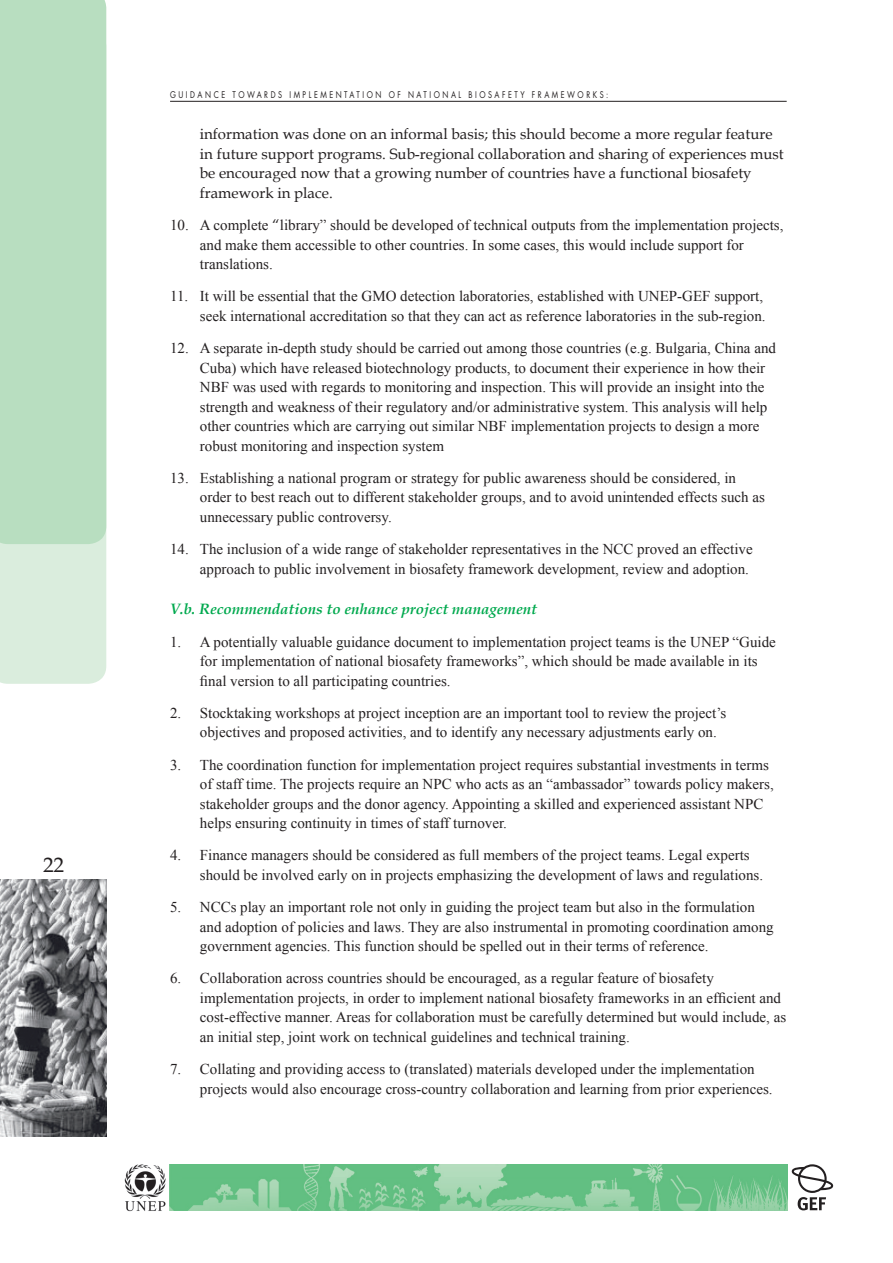
<style>
.page{position:relative;width:893px;height:1263px;background:#fff}
.page>*{position:absolute;margin:0;border:0;box-sizing:border-box;transform-origin:0 0}
.t1{font:21px "Book Antiqua";color:#231f20}
.t2{font:15px/19.5px "Times New Roman";color:#231f20}
.t3{font:15px/19.5px "Book Antiqua";color:#231f20}
.t4{font:italic 700 15px "Book Antiqua";color:#00a94e}
.t5{font:9px "Futura";letter-spacing:.35em;color:#231f20;scale:.8 1}
.s1{font-family:"Book Antiqua"}
</style>
<div class="page">
<div style="left:0;top:544px;width:106px;height:140px;background:#daeddd"></div>
<img style="left:0;top:880px;width:107px;height:256px">
<div style="left:0;top:0;width:106px;height:544px;background:#b8dec0"></div>
<hr style="left:170px;top:101px;width:617px;height:1px;background:#231f20">
<svg style="left:792px;top:1164px;width:41px;height:46px"></svg>
<img style="left:124px;top:1164px;width:42px;height:47px">
<img style="left:170px;top:1164px;width:618px;height:46px">
<h1 class="t1" style="left:43px;top:850px;width:23px">22</h1>
<p class="t5" style="left:170px;top:88px;width:549px">GUIDANCE TOWARDS IMPLEMENTATION OF N ATIONAL BIOSAFETY F RAMEWORKS:</p>
<p class="t3" style="left:200px;top:124px;width:585px">information was done on an informal basis; this should become a more regular feature in future support programs. Sub-regional collaboration and sharing of experiences must be encouraged now that a growing number of countries have a functional biosafety framework in place.</p>
<p class="t2" style="left:200px;top:215px;width:585px;text-indent:-30px">10. A complete <span class="s1">“</span>library” should be developed of technical outputs from the implementation projects, and make them accessible to other countries. In some cases, this would include support for translations.</p>
<p class="t2" style="left:170px;top:286px;width:597px;text-align:right">11. It will be essential that the GMO detection laboratories, established with UNEP-GEF support, seek international accreditation so that they can act as reference laboratories in the sub-region.</p>
<p class="t2" style="left:200px;top:338px;width:578px;text-indent:-30px">12. A separate in-depth study should be carried out among those countries (e.g. Bulgaria, China and Cuba) which have released biotechnology products, to document their experience in how their NBF was used with regards to monitoring and inspection. This will provide an insight into the strength and weakness of their regulatory and/or administrative system. This analysis will help other countries which are carrying out similar NBF implementation projects to design a more robust monitoring and inspection system</p>
<p class="t2" style="left:200px;top:468px;width:567px;text-indent:-30px">13. Establishing a national program or strategy for public awareness should be considered, in order to best reach out to different stakeholder groups, and to avoid unintended effects such as unnecessary public controversy.</p>
<p class="t2" style="left:170px;top:539px;width:584px;text-align:right">14. The inclusion of a wide range of stakeholder representatives in the NCC proved an effective approach to public involvement in biosafety framework development, review and adoption.</p>
<p class="t4" style="left:170px;top:600px;width:368px">V.b. Recommendations to enhance project management</p>
<p class="t2" style="left:200px;top:632px;width:577px;text-indent:-30px">1. A potentially valuable guidance document to implementation project teams is the UNEP “Guide for implementation of national biosafety frameworks”, which should be made available in its final version to all participating countries.</p>
<p class="t2" style="left:200px;top:703px;width:528px;text-indent:-30px">2. Stocktaking workshops at project inception are an important tool to review the project’s objectives and proposed activities, and to identify any necessary adjustments early on.</p>
<p class="t2" style="left:200px;top:755px;width:575px;text-indent:-30px">3. The coordination function for implementation project requires substantial investments in terms of staff time. The projects require an NPC who acts as an “ambassador” towards policy makers, stakeholder groups and the donor agency. Appointing a skilled and experienced assistant NPC helps ensuring continuity in times of staff turnover.</p>
<p class="t2" style="left:200px;top:845px;width:565px;text-indent:-30px">4. Finance managers should be considered as full members of the project teams. Legal experts should be involved early on in projects emphasizing the development of laws and regulations.</p>
<p class="t2" style="left:200px;top:897px;width:575px;text-indent:-30px">5. NCCs play an important role not only in guiding the project team but also in the formulation and adoption of policies and laws. They are also instrumental in promoting coordination among government agencies. This function should be spelled out in their terms of reference.</p>
<p class="t2" style="left:200px;top:968px;width:588px;text-indent:-30px">6. Collaboration across countries should be encouraged, as a regular feature of biosafety implementation projects, in order to implement national biosafety frameworks in an efficient and cost-effective manner. Areas for collaboration must be carefully determined but would include, as an initial step, joint work on technical guidelines and technical training.</p>
<p class="t2" style="left:200px;top:1059px;width:574px;text-indent:-30px">7. Collating and providing access to (translated) materials developed under the implementation projects would also encourage cross-country collaboration and learning from prior experiences.</p>
</div>
